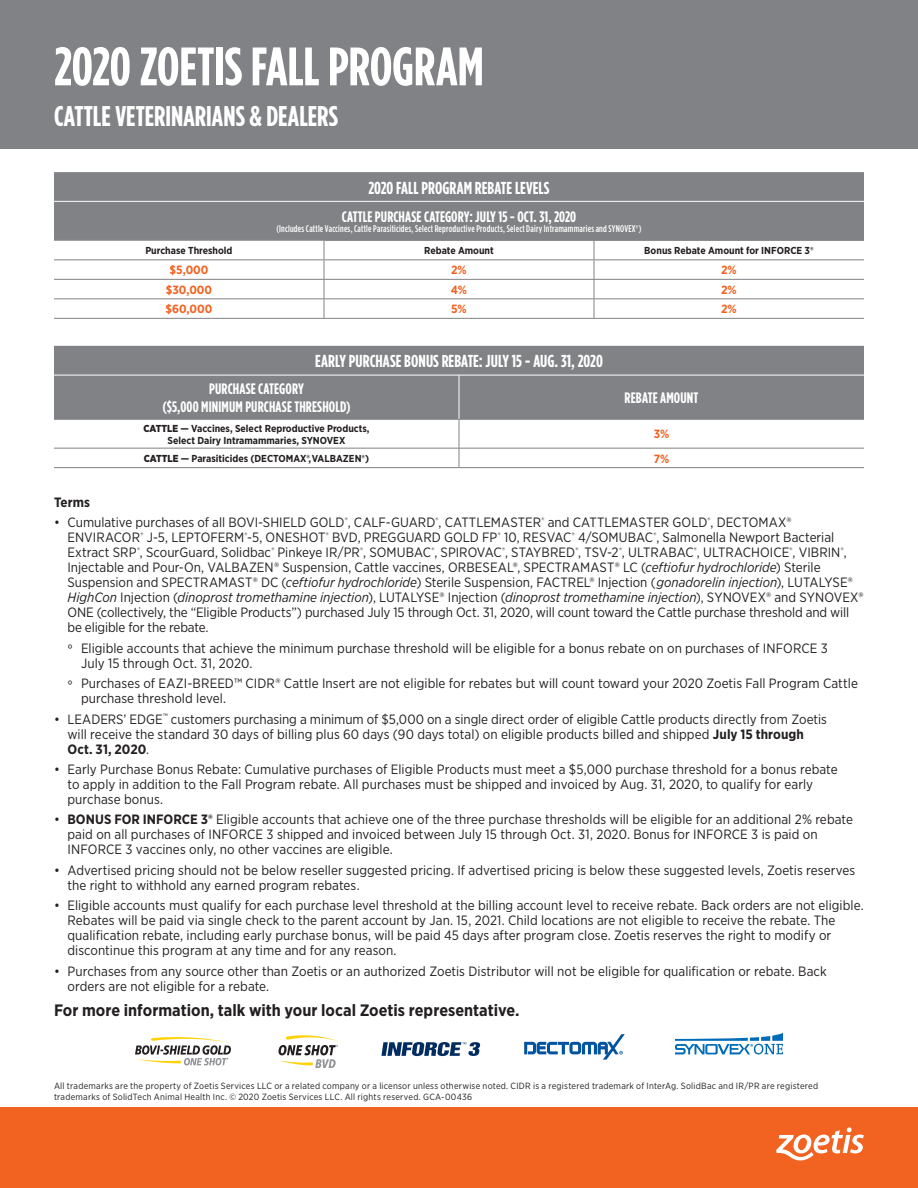
<style>
.page{position:relative;width:918px;height:1188px;background:#fff}
.page>*{position:absolute;margin:0;border:0;box-sizing:border-box;transform-origin:0 0}
.t1{font:700 54px "Gotham Condensed";letter-spacing:-.005em;color:#fff}
.t2{font:700 28.5px "Gotham Condensed";color:#fff}
.t3{font:700 17.4px "Gotham Condensed";letter-spacing:.005em;color:#fff}
.CTA{font:700 16.5px "Gotham Narrow";color:#231f20}
.t4{font:700 15.15px/18.1px "Gotham Condensed";letter-spacing:.01em;color:#fff;text-align:center}
.bullets{font:13.5px/15px "Gotham Narrow";color:#231f20}
.subhead{font:700 13.5px "Gotham Narrow";color:#231f20}
.t5{font:700 11.85px "Gotham Narrow";color:#f26221}
.t6{font:700 10.05px/12.1px "Gotham Narrow";color:#231f20;text-align:center}
.t7{font:500 9.75px "Gotham Condensed";letter-spacing:.02em;color:#fff}
.legals{font:9px/10.5px "Gotham Narrow";letter-spacing:.025em;color:#231f20}
.s1{font-weight:900}
.s2{font-style:italic}
.s3{font-weight:700}
</style>
<div class="page">
<div style="left:0;top:0;width:918px;height:148px;background:#808285"></div>
<svg style="left:381px;top:1042px;width:99px;height:14px"></svg>
<svg style="left:135px;top:1037px;width:96px;height:28px"></svg>
<svg style="left:524px;top:1034px;width:101px;height:26px"></svg>
<svg style="left:675px;top:1033px;width:108px;height:21px"></svg>
<svg style="left:278px;top:1035px;width:61px;height:33px"></svg>
<div style="left:54px;top:172px;width:810px;height:68px;background:#808285"></div>
<hr style="left:54px;top:240px;width:270px;height:1px;background:#97999c">
<hr style="left:324px;top:240px;width:270px;height:1px;background:#808285">
<hr style="left:594px;top:240px;width:270px;height:1px;background:#808285">
<hr style="left:54px;top:259px;width:270px;height:1px;background:#808285">
<hr style="left:324px;top:259px;width:270px;height:1px;background:#808285">
<hr style="left:594px;top:259px;width:270px;height:1px;background:#808285">
<hr style="left:54px;top:279px;width:270px;height:1px;background:#808285">
<hr style="left:324px;top:279px;width:270px;height:1px;background:#808285">
<hr style="left:594px;top:279px;width:270px;height:1px;background:#808285">
<hr style="left:54px;top:298px;width:270px;height:1px;background:#808285">
<hr style="left:324px;top:298px;width:270px;height:1px;background:#808285">
<svg style="left:324px;top:241px;width:1px;height:77px"></svg>
<hr style="left:594px;top:298px;width:270px;height:1px;background:#808285">
<svg style="left:594px;top:241px;width:1px;height:77px"></svg>
<hr style="left:54px;top:318px;width:270px;height:1px;background:#808285">
<hr style="left:324px;top:318px;width:270px;height:1px;background:#808285">
<hr style="left:594px;top:318px;width:270px;height:1px;background:#808285">
<hr style="left:54px;top:201px;width:270px;height:1px;background:#fff">
<hr style="left:324px;top:201px;width:270px;height:1px;background:#fff">
<hr style="left:594px;top:201px;width:270px;height:1px;background:#fff">
<div style="left:54px;top:346px;width:810px;height:73px;background:#808285"></div>
<hr style="left:54px;top:419px;width:405px;height:1px;background:#808285">
<hr style="left:459px;top:419px;width:405px;height:1px;background:#808285">
<hr style="left:54px;top:448px;width:405px;height:1px;background:#808285">
<hr style="left:459px;top:448px;width:405px;height:1px;background:#808285">
<svg style="left:459px;top:420px;width:1px;height:47px"></svg>
<hr style="left:54px;top:467px;width:405px;height:1px;background:#808285">
<hr style="left:459px;top:467px;width:405px;height:1px;background:#808285">
<hr style="left:459px;top:375px;width:1px;height:44px;background:#fff">
<hr style="left:54px;top:375px;width:405px;height:1px;background:#fff">
<hr style="left:459px;top:375px;width:405px;height:1px;background:#fff">
<div style="left:0;top:1107px;width:918px;height:81px;background:#f26221"></div>
<svg style="left:776px;top:1127px;width:88px;height:33px"></svg>
<p class="t1" style="left:54px;top:35px;width:431px">2020 ZOETIS FALL PROGRAM</p>
<p class="t2" style="left:54px;top:99px;width:286px">CATTLE VETERINARIANS &amp; DEALERS</p>
<p class="t3" style="left:368px;top:177px;width:183px">2020 FALL PROGRAM REBATE LEVELS</p>
<p class="t4" style="left:342px;top:207px;width:236px">CATTLE PURCHASE CATEGORY: JULY 15 - OCT. 31, 2020</p>
<p class="t7" style="left:276px;top:223px;width:367px">(Includes Cattle Vaccines, Cattle Parasiticides, Select Reproductive Products, Select Dairy Intramammaries and SYNOVEX®)</p>
<p class="t6" style="left:145px;top:244px;width:89px">Purchase Threshold</p>
<p class="t6" style="left:424px;top:244px;width:71px">Rebate Amount</p>
<p class="t6" style="left:644px;top:244px;width:171px">Bonus Rebate Amount for INFORCE 3®</p>
<p class="t5" style="left:170px;top:263px;width:40px">$5,000</p>
<p class="t5" style="left:451px;top:263px;width:17px">2%</p>
<p class="t5" style="left:721px;top:263px;width:17px">2%</p>
<p class="t5" style="left:166px;top:282px;width:48px">$30,000</p>
<p class="t5" style="left:451px;top:282px;width:18px">4%</p>
<p class="t5" style="left:721px;top:282px;width:17px">2%</p>
<p class="t5" style="left:166px;top:302px;width:48px">$60,000</p>
<p class="t5" style="left:451px;top:302px;width:17px">5%</p>
<p class="t5" style="left:721px;top:302px;width:17px">2%</p>
<p class="t3" style="left:315px;top:351px;width:289px">EARLY PURCHASE BONUS REBATE: JULY 15 - AUG. 31, 2020</p>
<p class="t4" style="left:162px;top:380px;width:190px">PURCHASE CATEGORY<br>($5,000 MINIMUM PURCHASE THRESHOLD)</p>
<p class="t4" style="left:625px;top:389px;width:75px">REBATE AMOUNT</p>
<p class="t6" style="left:143px;top:422px;width:228px"><span class="s1">CATTLE</span> — Vaccines, Select Reproductive Products,<br>Select Dairy Intramammaries, SYNOVEX</p>
<p class="t5" style="left:654px;top:427px;width:17px">3%</p>
<p class="t6" style="left:144px;top:452px;width:227px"><span class="s1">CATTLE</span> — Parasiticides (DECTOMAX®, VALBAZEN®)</p>
<p class="t5" style="left:654px;top:451px;width:17px">7%</p>
<p class="subhead" style="left:54px;top:494px;width:38px">Terms</p>
<p class="bullets" style="left:68px;top:515px;width:798px;text-indent:-14px">• Cumulative purchases of all BOVI-SHIELD GOLD<sup>®</sup>, CALF-GUARD<sup>®</sup>, CATTLEMASTER<sup>®</sup> and CATTLEMASTER GOLD<sup>®</sup>, DECTOMAX® ENVIRACOR<sup>®</sup> J-5, LEPTOFERM<sup>®</sup>-5, ONESHOT<sup>®</sup> BVD, PREGGUARD GOLD FP<sup>®</sup> 10, RESVAC<sup>®</sup> 4/SOMUBAC<sup>®</sup>, Salmonella Newport Bacterial Extract SRP<sup>®</sup>, ScourGuard, Solidbac<sup>®</sup> Pinkeye IR/PR<sup>®</sup>, SOMUBAC<sup>®</sup>, SPIROVAC<sup>®</sup>, STAYBRED<sup>®</sup>, TSV-2<sup>®</sup>, ULTRABAC<sup>®</sup>, ULTRACHOICE<sup>®</sup>, VIBRIN<sup>®</sup>, Injectable and Pour-On, VALBAZEN® Suspension, Cattle vaccines, ORBESEAL®, SPECTRAMAST® LC (<span class="s2">ceftiofur hydrochloride</span>) Sterile Suspension and SPECTRAMAST® DC (<span class="s2">ceftiofur hydrochloride</span>) Sterile Suspension, FACTREL® Injection (<span class="s2">gonadorelin injection</span>), LUTALYSE® <span class="s2">HighCon</span> Injection (<span class="s2">dinoprost tromethamine injection</span>), LUTALYSE® Injection (<span class="s2">dinoprost tromethamine injection</span>), SYNOVEX® and SYNOVEX® ONE (collectively, the “Eligible Products”) purchased July 15 through Oct. 31, 2020, will count toward the Cattle purchase threshold and will be eligible for the rebate.</p>
<p class="bullets" style="left:81px;top:640px;width:748px;text-indent:-14px">° Eligible accounts that achieve the minimum purchase threshold will be eligible for a bonus rebate on on purchases of INFORCE 3<br>July 15 through Oct. 31, 2020.</p>
<p class="bullets" style="left:81px;top:676px;width:778px;text-indent:-14px">° Purchases of EAZI-BREED™ CIDR® Cattle Insert are not eligible for rebates but will count toward your 2020 Zoetis Fall Program Cattle purchase threshold level.</p>
<p class="bullets" style="left:68px;top:711px;width:761px;text-indent:-14px">• LEADERS’ EDGE<sup>™</sup> customers purchasing a minimum of $5,000 on a single direct order of eligible Cattle products directly from Zoetis will receive the standard 30 days of billing plus 60 days (90 days total) on eligible products billed and shipped <span class="s3">July 15 through<br>Oct. 31, 2020</span>.</p>
<p class="bullets" style="left:68px;top:761px;width:772px;text-indent:-14px">• Early Purchase Bonus Rebate: Cumulative purchases of Eligible Products must meet a $5,000 purchase threshold for a bonus rebate to apply in addition to the Fall Program rebate. All purchases must be shipped and invoiced by Aug. 31, 2020, to qualify for early purchase bonus.</p>
<p class="bullets" style="left:68px;top:812px;width:787px;text-indent:-14px">• <span class="s3">BONUS FOR INFORCE 3®</span> Eligible accounts that achieve one of the three purchase thresholds will be eligible for an additional 2% rebate paid on all purchases of INFORCE 3 shipped and invoiced between July 15 through Oct. 31, 2020. Bonus for INFORCE 3 is paid on<br>INFORCE 3 vaccines only, no other vaccines are eligible.</p>
<p class="bullets" style="left:68px;top:862px;width:789px;text-indent:-14px">• Advertised pricing should not be below reseller suggested pricing. If advertised pricing is below these suggested levels, Zoetis reserves the right to withhold any earned program rebates.</p>
<p class="bullets" style="left:68px;top:898px;width:798px;text-indent:-14px">• Eligible accounts must qualify for each purchase level threshold at the billing account level to receive rebate. Back orders are not eligible.<br>Rebates will be paid via single check to the parent account by Jan. 15, 2021. Child locations are not eligible to receive the rebate. The qualification rebate, including early purchase bonus, will be paid 45 days after program close. Zoetis reserves the right to modify or discontinue this program at any time and for any reason.</p>
<p class="bullets" style="left:68px;top:963px;width:761px;text-indent:-14px">• Purchases from any source other than Zoetis or an authorized Zoetis Distributor will not be eligible for qualification or rebate. Back orders are not eligible for a rebate.</p>
<p class="CTA" style="left:54px;top:999px;width:467px">For more information, talk with your local Zoetis representative.</p>
<p class="legals" style="left:54px;top:1081px;width:766px">All trademarks are the property of Zoetis Services LLC or a related company or a licensor unless otherwise noted. CIDR is a registered trademark of InterAg. SolidBac and IR/PR are registered trademarks of SolidTech Animal Health Inc. © 2020 Zoetis Services LLC. All rights reserved. GCA-00436</p>
</div>
